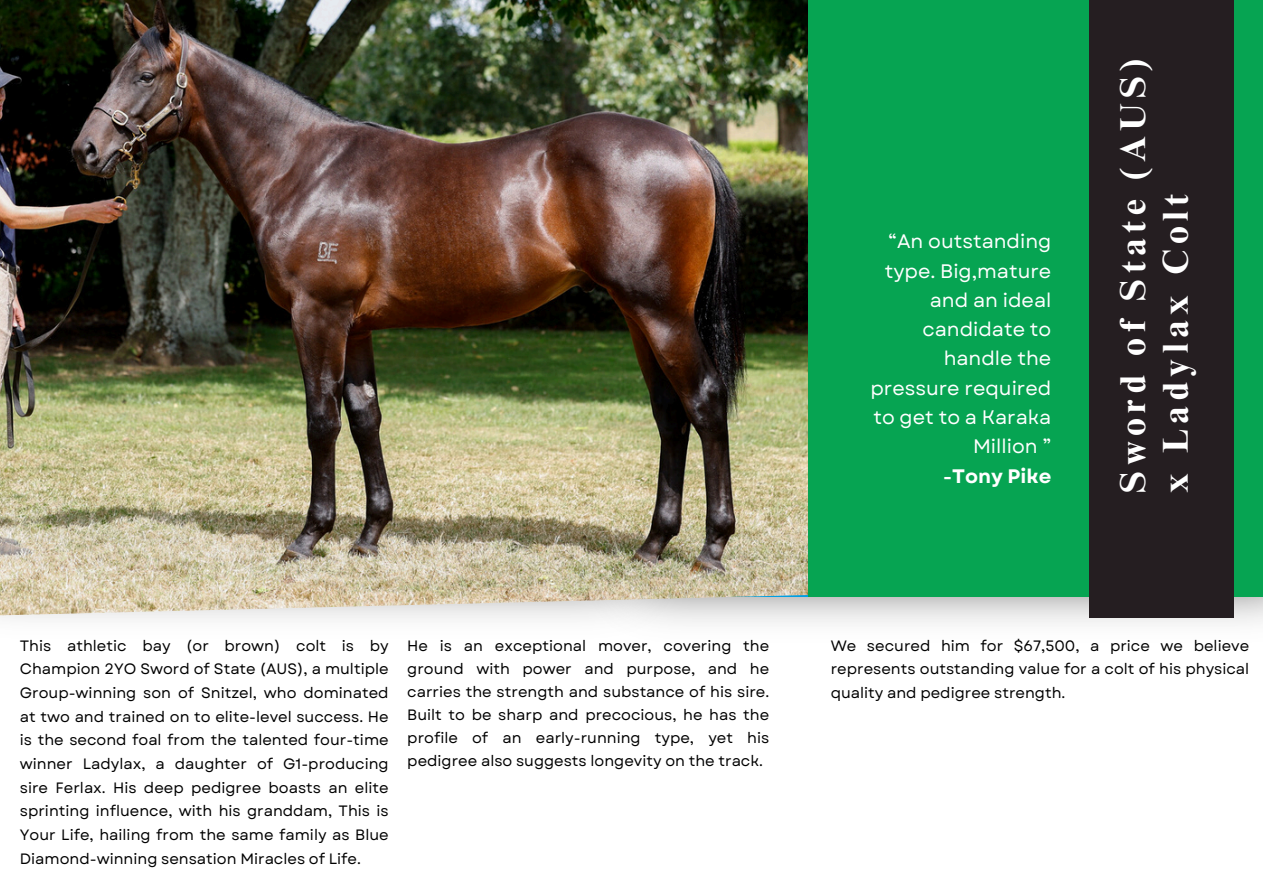
<style>
.page{position:relative;width:1263px;height:894px;background:#fff}
.page>*{position:absolute;margin:0;border:0;box-sizing:border-box;transform-origin:0 0}
.t1{font:700 36px/42.8px "Times NRMT Pro";letter-spacing:.15em;color:#fff}
.t2{font:19.5px/29.2px "Garet";color:#fff;text-align:right}
.t3{font:15px/23.7px "Garet";color:#000;text-align:justify}
.s1{font-weight:700}
</style>
<div class="page">
<img style="left:549px;top:596px;width:714px;height:27px">
<img style="left:0;top:0;width:824px;height:617px">
<div style="left:808px;top:0;width:455px;height:596px;background:#06a452"></div>
<div style="left:1089px;top:0;width:145px;height:617px;background:#251e21"></div>
<p class="t2" style="left:870px;top:227px;width:183px">“An outstanding type. Big,mature and an ideal candidate to handle the pressure required to get to a Karaka<br>Million ”<br><span class="s1">-Tony Pike</span></p>
<p class="t1" style="left:1116px;top:492px;width:435px;rotate:-90deg">Sword of State (AUS) x Ladylax Colt</p>
<h1 class="t3" style="left:20px;top:633px;width:370px">This athletic bay (or brown) colt is by Champion 2YO Sword of State (AUS), a multiple Group-winning son of Snitzel, who dominated at two and trained on to elite-level success. He is the second foal from the talented four-time winner Ladylax, a daughter of G1-producing sire Ferlax. His deep pedigree boasts an elite sprinting influence, with his granddam, This is Your Life, hailing from the same family as Blue Diamond-winning sensation Miracles of Life.</h1>
<p class="t3" style="left:831px;top:633px;width:420px">We secured him for $67,500, a price we believe represents outstanding value for a colt of his physical quality and pedigree strength.</p>
<h2 class="t3" style="left:407px;top:633px;width:364px;line-height:23px">He is an exceptional mover, covering the ground with power and purpose, and he carries the strength and substance of his sire.<br>Built to be sharp and precocious, he has the profile of an early-running type, yet his pedigree also suggests longevity on the track.</h2>
</div>
